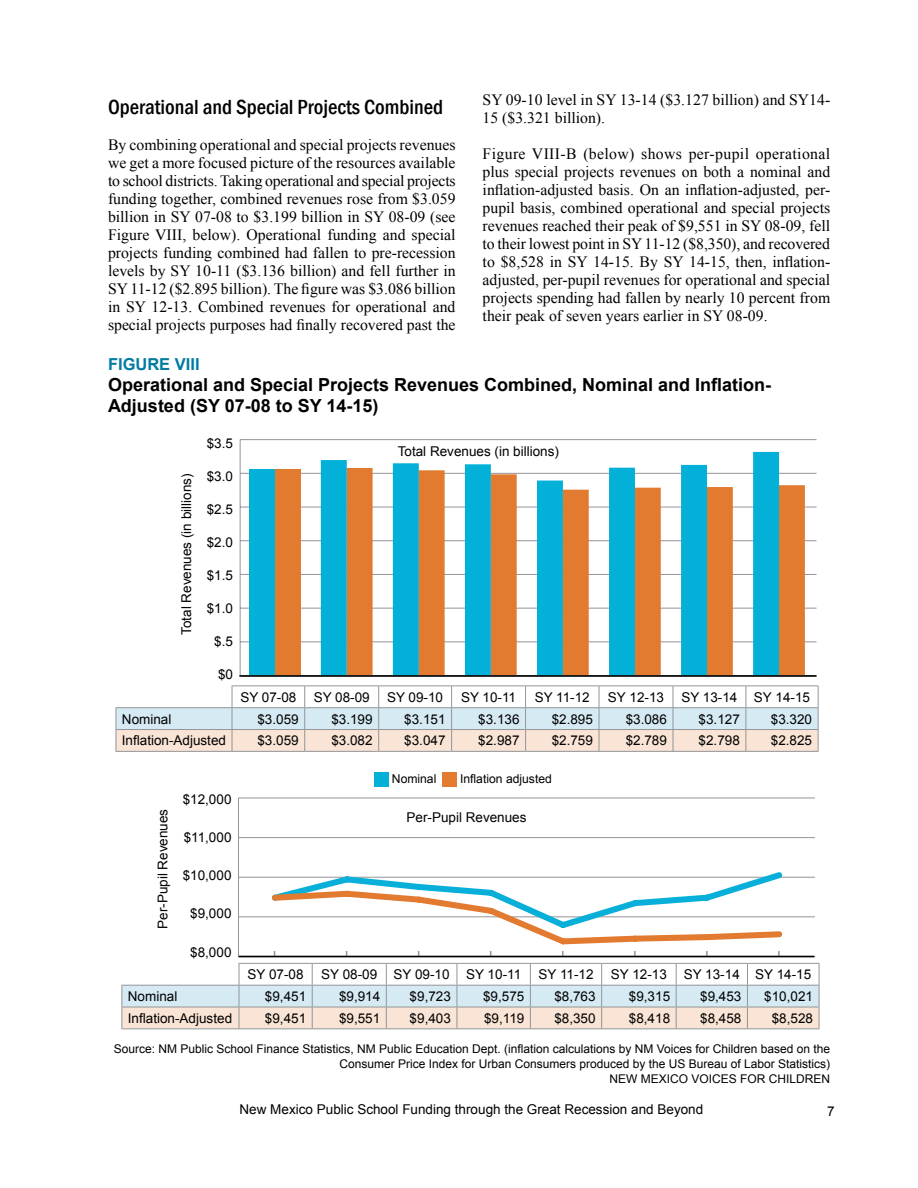
<style>
.page{position:relative;width:918px;height:1188px;background:#fff}
.page>*{position:absolute;margin:0;border:0;box-sizing:border-box;transform-origin:0 0}
.t1{font:500 condensed 21px "Franklin Gothic";color:#000}
.t2{font:700 18px/21px "Arial";color:#000}
.t3{font:700 16.5px "Arial";color:#007ba1}
.t4{font:15.75px/18px "Times New Roman";color:#000;text-align:justify}
.t5{font:13.5px "Arial";color:#000}
.t6{font:12.15px "Arial";color:#000}
.t7{font:12px "Arial";color:#000}
</style>
<div class="page">
<div style="left:442px;top:772px;width:14px;height:14px;background:#e27a2f"></div>
<div style="left:374px;top:772px;width:14px;height:14px;background:#02b0d8"></div>
<hr style="left:238px;top:798px;width:1px;height:158px;background:#949499">
<hr style="left:239px;top:956px;width:576px;height:1px;background:#949499">
<hr style="left:239px;top:877px;width:576px;height:1px;background:#949499">
<hr style="left:239px;top:798px;width:576px;height:1px;background:#949499">
<hr style="left:239px;top:916px;width:576px;height:1px;background:#949499">
<hr style="left:239px;top:837px;width:576px;height:1px;background:#949499">
<hr style="left:239px;top:963px;width:73px;height:1px;background:#939598">
<hr style="left:386px;top:963px;width:71px;height:1px;background:#939598">
<hr style="left:530px;top:963px;width:72px;height:1px;background:#939598">
<hr style="left:747px;top:963px;width:72px;height:1px;background:#939598">
<hr style="left:312px;top:963px;width:74px;height:1px;background:#939598">
<hr style="left:457px;top:963px;width:73px;height:1px;background:#939598">
<hr style="left:602px;top:963px;width:74px;height:1px;background:#939598">
<hr style="left:676px;top:963px;width:71px;height:1px;background:#939598">
<svg style="left:122px;top:964px;width:698px;height:65px"></svg>
<hr style="left:122px;top:1028px;width:117px;height:1px;background:#939598">
<hr style="left:239px;top:1028px;width:73px;height:1px;background:#939598">
<hr style="left:312px;top:1028px;width:74px;height:1px;background:#939598">
<hr style="left:386px;top:1028px;width:71px;height:1px;background:#939598">
<hr style="left:457px;top:1028px;width:73px;height:1px;background:#939598">
<hr style="left:530px;top:1028px;width:72px;height:1px;background:#939598">
<hr style="left:602px;top:1028px;width:74px;height:1px;background:#939598">
<hr style="left:676px;top:1028px;width:71px;height:1px;background:#939598">
<hr style="left:747px;top:1028px;width:72px;height:1px;background:#939598">
<svg style="left:268px;top:872px;width:519px;height:84px"></svg>
<svg style="left:116px;top:686px;width:703px;height:65px"></svg>
<hr style="left:116px;top:751px;width:116px;height:1px;background:#939598">
<hr style="left:232px;top:751px;width:73px;height:1px;background:#939598">
<hr style="left:305px;top:751px;width:74px;height:1px;background:#939598">
<hr style="left:379px;top:751px;width:73px;height:1px;background:#939598">
<hr style="left:452px;top:751px;width:74px;height:1px;background:#939598">
<hr style="left:526px;top:751px;width:73px;height:1px;background:#939598">
<hr style="left:599px;top:751px;width:74px;height:1px;background:#939598">
<hr style="left:673px;top:751px;width:73px;height:1px;background:#939598">
<hr style="left:746px;top:751px;width:73px;height:1px;background:#939598">
<hr style="left:240px;top:440px;width:1px;height:236px;background:#949499">
<hr style="left:240px;top:675px;width:577px;height:1px;background:#949499">
<hr style="left:240px;top:641px;width:577px;height:1px;background:#949499">
<hr style="left:240px;top:608px;width:577px;height:1px;background:#949499">
<hr style="left:240px;top:574px;width:577px;height:1px;background:#949499">
<hr style="left:240px;top:540px;width:577px;height:1px;background:#949499">
<hr style="left:240px;top:507px;width:577px;height:1px;background:#949499">
<hr style="left:240px;top:473px;width:577px;height:1px;background:#949499">
<hr style="left:240px;top:439px;width:577px;height:1px;background:#949499">
<div style="left:275px;top:469px;width:26px;height:206px;background:#e27a2f"></div>
<svg style="left:779px;top:468px;width:26px;height:207px;background:#e38540"></svg>
<div style="left:249px;top:469px;width:26px;height:206px;background:#02b0d8"></div>
<svg style="left:321px;top:452px;width:458px;height:223px"></svg>
<hr style="left:239px;top:675px;width:577px;height:2px;background:#000">
<hr style="left:239px;top:956px;width:575px;height:1px;background:#000">
<h1 class="t1" style="left:108px;top:93px;width:337px">Operational and Special Projects Combined</h1>
<p class="t4" style="left:108px;top:136px;width:349px">By combining operational and special projects revenues we get a more focused picture of the resources available to school districts. Taking operational and special projects funding together, combined revenues rose from $3.059 billion in SY 07-08 to $3.199 billion in SY 08-09 (see Figure VIII, below). Operational funding and special projects funding combined had fallen to pre-recession levels by SY 10-11 ($3.136 billion) and fell further in SY 11-12 ($2.895 billion). The figure was $3.086 billion in SY 12-13. Combined revenues for operational and special projects purposes had finally recovered past the</p>
<p class="t4" style="left:483px;top:91px;width:349px">SY 09-10 level in SY 13-14 ($3.127 billion) and SY14-<br>15 ($3.321 billion).</p>
<p class="t4" style="left:483px;top:145px;width:349px">Figure VIII-B (below) shows per-pupil operational plus special projects revenues on both a nominal and inflation-adjusted basis. On an inflation-adjusted, per&shy;pupil basis, combined operational and special projects revenues reached their peak of $9,551 in SY 08-09, fell to their lowest point in SY 11-12 ($8,350), and recovered to $8,528 in SY 14-15. By SY 14-15, then, inflation&shy;adjusted, per-pupil revenues for operational and special projects spending had fallen by nearly 10 percent from their peak of seven years earlier in SY 08-09.</p>
<p class="t3" style="left:108px;top:353px;width:83px">Figure VIII</p>
<p class="t2" style="left:108px;top:374px;width:665px">Operational and Special Projects Revenues Combined, Nominal and Inflation-<br>Adjusted (SY 07-08 to SY 14-15)</p>
<p class="t5" style="left:178px;top:635px;width:163px;rotate:-90deg">Total Revenues (in billions)</p>
<p class="t5" style="left:207px;top:434px;width:28px">$3.5</p>
<p class="t5" style="left:207px;top:467px;width:28px">$3.0</p>
<p class="t5" style="left:207px;top:500px;width:28px">$2.5</p>
<p class="t5" style="left:207px;top:533px;width:28px">$2.0</p>
<p class="t5" style="left:207px;top:566px;width:28px">$1.5</p>
<p class="t5" style="left:207px;top:599px;width:28px">$1.0</p>
<p class="t5" style="left:214px;top:632px;width:20px">$.5</p>
<p class="t5" style="left:218px;top:665px;width:17px">$0</p>
<p class="t5" style="left:398px;top:442px;width:163px">Total Revenues (in billions)</p>
<p class="t5" style="left:240px;top:688px;width:58px">SY 07-08</p>
<p class="t5" style="left:314px;top:688px;width:58px">SY 08-09</p>
<p class="t5" style="left:387px;top:688px;width:58px">SY 09-10</p>
<p class="t5" style="left:461px;top:688px;width:57px">SY 10-11</p>
<p class="t5" style="left:535px;top:688px;width:57px">SY 11-12</p>
<p class="t5" style="left:608px;top:688px;width:58px">SY 12-13</p>
<p class="t5" style="left:681px;top:688px;width:130px">SY 13-14 SY 14-15</p>
<p class="t5" style="left:122px;top:710px;width:51px">Nominal</p>
<p class="t5" style="left:257px;top:710px;width:43px">$3.059</p>
<p class="t5" style="left:331px;top:710px;width:43px">$3.199</p>
<p class="t5" style="left:404px;top:710px;width:43px">$3.151</p>
<p class="t5" style="left:478px;top:710px;width:43px">$3.136</p>
<p class="t5" style="left:552px;top:710px;width:43px">$2.895</p>
<p class="t5" style="left:626px;top:710px;width:43px">$3.086</p>
<p class="t5" style="left:699px;top:710px;width:43px">$3.127</p>
<p class="t5" style="left:771px;top:710px;width:43px">$3.320</p>
<p class="t5" style="left:122px;top:732px;width:106px">Inflation-Adjusted</p>
<p class="t5" style="left:257px;top:732px;width:43px">$3.059</p>
<p class="t5" style="left:331px;top:732px;width:43px">$3.082</p>
<p class="t5" style="left:404px;top:732px;width:43px">$3.047</p>
<p class="t5" style="left:478px;top:732px;width:43px">$2.987</p>
<p class="t5" style="left:552px;top:732px;width:43px">$2.759</p>
<p class="t5" style="left:626px;top:732px;width:43px">$2.789</p>
<p class="t5" style="left:699px;top:732px;width:43px">$2.798</p>
<p class="t5" style="left:771px;top:732px;width:43px">$2.825</p>
<p class="t5" style="left:154px;top:929px;width:122px;rotate:-90deg">Per-Pupil Revenues</p>
<p class="t5" style="left:183px;top:790px;width:50px">$12,000</p>
<p class="t5" style="left:184px;top:828px;width:49px">$11,000</p>
<p class="t5" style="left:183px;top:866px;width:50px">$10,000</p>
<p class="t5" style="left:190px;top:905px;width:43px">$9,000</p>
<p class="t5" style="left:190px;top:943px;width:43px">$8,000</p>
<p class="t6" style="left:392px;top:771px;width:46px">Nominal</p>
<p class="t6" style="left:460px;top:771px;width:93px">Inflation adjusted</p>
<p class="t5" style="left:407px;top:808px;width:122px">Per-Pupil Revenues</p>
<p class="t5" style="left:248px;top:966px;width:58px">SY 07-08</p>
<p class="t5" style="left:321px;top:966px;width:201px">SY 08-09 SY 09-10 SY 10-11</p>
<p class="t5" style="left:539px;top:966px;width:57px">SY 11-12</p>
<p class="t5" style="left:611px;top:966px;width:202px">SY 12-13 SY 13-14 SY 14-15</p>
<p class="t5" style="left:128px;top:987px;width:51px">Nominal</p>
<p class="t5" style="left:265px;top:987px;width:43px">$9,451</p>
<p class="t5" style="left:339px;top:987px;width:43px">$9,914</p>
<p class="t5" style="left:410px;top:987px;width:43px">$9,723</p>
<p class="t5" style="left:483px;top:987px;width:43px">$9,575</p>
<p class="t5" style="left:554px;top:987px;width:43px">$8,763</p>
<p class="t5" style="left:629px;top:987px;width:43px">$9,315</p>
<p class="t5" style="left:700px;top:987px;width:43px">$9,453</p>
<p class="t5" style="left:764px;top:987px;width:50px">$10,021</p>
<p class="t5" style="left:128px;top:1009px;width:106px">Inflation-Adjusted</p>
<p class="t5" style="left:265px;top:1009px;width:43px">$9,451</p>
<p class="t5" style="left:339px;top:1009px;width:43px">$9,551</p>
<p class="t5" style="left:410px;top:1009px;width:43px">$9,403</p>
<p class="t5" style="left:484px;top:1009px;width:42px">$9,119</p>
<p class="t5" style="left:554px;top:1009px;width:43px">$8,350</p>
<p class="t5" style="left:629px;top:1009px;width:43px">$8,418</p>
<p class="t5" style="left:700px;top:1009px;width:43px">$8,458</p>
<p class="t5" style="left:772px;top:1009px;width:43px">$8,528</p>
<p class="t7" style="left:114px;top:1041px;width:718px">Source: NM Public School Finance Statistics, NM Public Education Dept. (inflation calculations by NM Voices for Children based on the</p>
<p class="t7" style="left:339px;top:1056px;width:492px">Consumer Price I ndex for Urban Consumers produced by the US Bureau of Labor Statistics)</p>
<p class="t7" style="left:610px;top:1071px;width:112px">New Mexico voices</p>
<p class="t7" style="left:740px;top:1071px;width:74px">for children</p>
<p class="t5" style="left:240px;top:1101px;width:465px">New Mexico Public School Funding through the Great Recession and Beyond</p>
<p class="t5" style="left:827px;top:1103px;width:9px">7</p>
</div>
